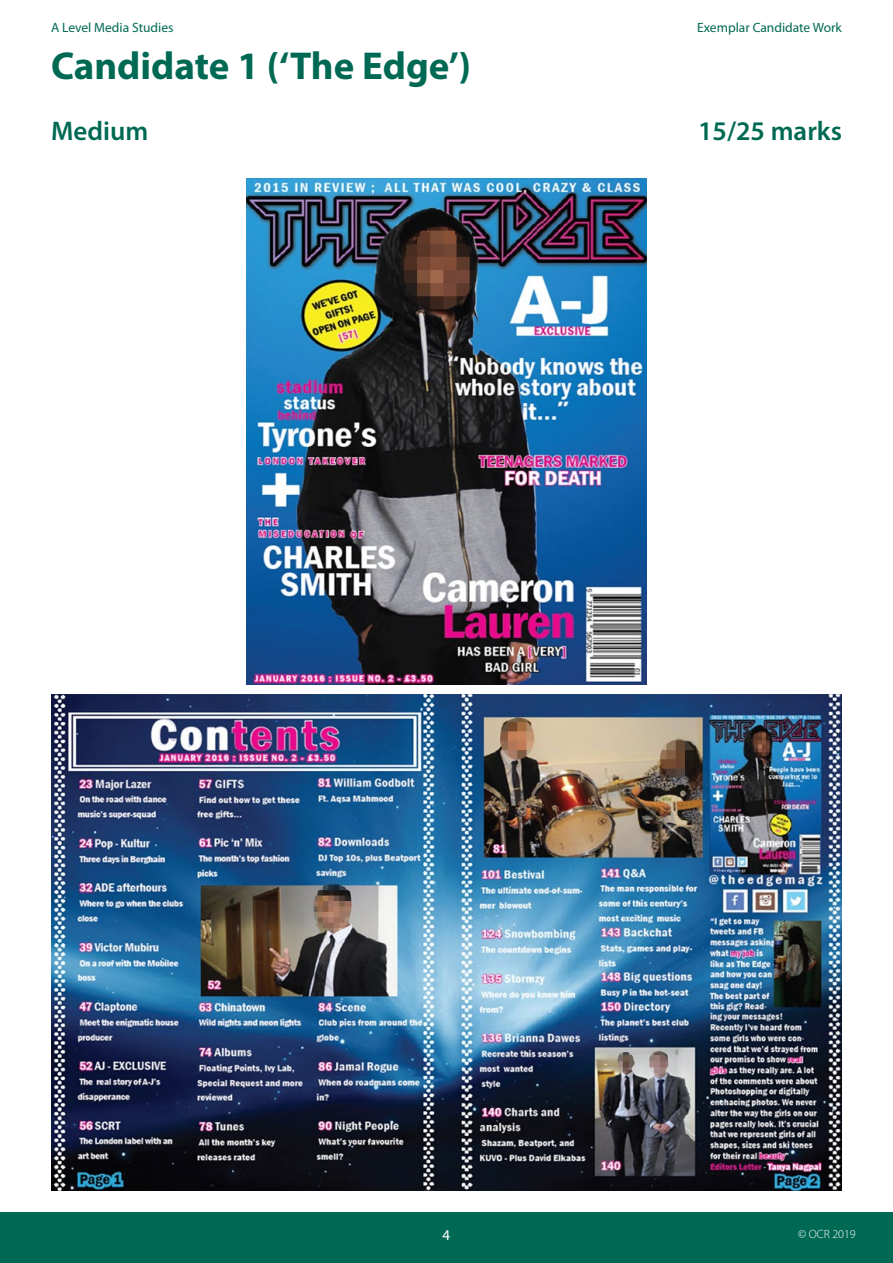
<style>
.page{position:relative;width:893px;height:1263px;background:#fff}
.page>*{position:absolute;margin:0;border:0;box-sizing:border-box;transform-origin:0 0}
.Heading{font:700 39px "Myriad Pro";color:#006953}
.Subheading{font:600 27px "Myriad Pro";color:#006953}
.t1{font:15px "Myriad Pro";color:#fff}
.t2{font:13.5px "Myriad Pro";color:#006953}
.t3{font:300 12px "Myriad Pro";color:#fff}
</style>
<div class="page">
<div style="left:0;top:1212px;width:893px;height:51px;background:#006953"></div>
<img style="left:247px;top:178px;width:399px;height:506px">
<img style="left:51px;top:694px;width:791px;height:496px">
<p class="t2" style="left:51px;top:19px;width:124px">A Level Media Studies</p>
<p class="t2" style="left:697px;top:19px;width:146px">Exemplar Candidate Work</p>
<p class="Heading" style="left:51px;top:41px;width:421px">Candidate 1 (‘The Edge’)</p>
<h3 class="Subheading" style="left:51px;top:114px;width:99px">Medium</h3>
<h3 class="Subheading" style="left:698px;top:114px;width:145px">15/25 marks</h3>
<p class="t1" style="left:443px;top:1226px;width:9px">4</p>
<p class="t3" style="left:798px;top:1227px;width:59px">© OCR 2019</p>
</div>
